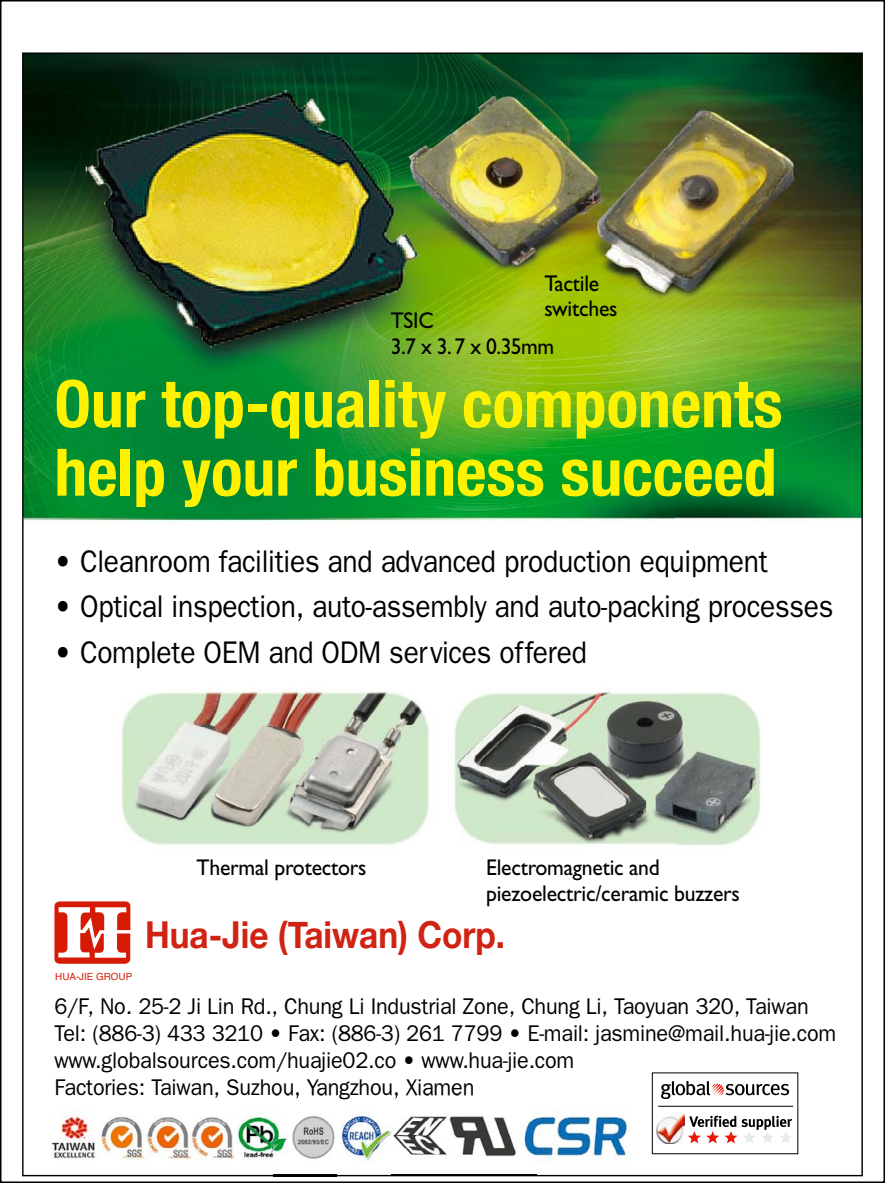
<style>
.page{position:relative;width:885px;height:1183px;background:#fff}
.page>*{position:absolute;margin:0;border:0;box-sizing:border-box;transform-origin:0 0}
.t1{font:700 condensed 65.7px/68.4px "Helvetica Neue";color:#fff200}
.t2{font:700 37.2px "Helvetica Neue";color:#d02313;scale:.9 1}
.t3{font:31.2px "Franklin Gothic";letter-spacing:-.01em;color:#000;scale:.9 1}
.t4{font:22.8px/27px "Franklin Gothic";letter-spacing:-.01em;color:#000;scale:.95 1}
.t5{font:22.8px/25.8px "Gill Sans";letter-spacing:-.01em;color:#000;scale:.95 1}
.t6{font:9.9px "Helvetica";color:#d51b06}
</style>
<div class="page">
<img style="left:22px;top:52px;width:840px;height:1123px">
<svg style="left:54px;top:901px;width:76px;height:62px"></svg>
<img style="left:40px;top:1110px;width:195px;height:50px">
<img style="left:391px;top:1094px;width:145px;height:82px">
<img style="left:391px;top:1094px;width:82px;height:5px">
<img style="left:521px;top:1109px;width:113px;height:61px">
<img style="left:273px;top:1099px;width:63px;height:77px">
<img style="left:273px;top:1174px;width:63px;height:1px">
<img style="left:273px;top:1095px;width:63px;height:4px">
<img style="left:236px;top:1110px;width:52px;height:52px">
<img style="left:340px;top:1109px;width:52px;height:52px">
<div style="left:652px;top:1072px;width:145px;height:81px;background:#fff"></div>
<svg style="left:661px;top:1081px;width:128px;height:17px"></svg>
<svg style="left:688px;top:1115px;width:104px;height:27px"></svg>
<img style="left:656px;top:1114px;width:28px;height:29px">
<hr style="left:658px;top:1105px;width:135px;height:1px;background:#000">
<p class="t5" style="left:544px;top:270px;width:79px">Tactile switches</p>
<p class="t5" style="left:390px;top:307px;width:173px">TSIC<br>3.7 x 3. 7 x 0.35mm</p>
<h1 class="t1" style="left:54px;top:365px;width:729px">Our top-quality components help your business succeed</h1>
<h3 class="t3" style="left:54px;top:543px;width:794px">• Cleanroom facilities and advanced production equipment</h3>
<h3 class="t3" style="left:54px;top:588px;width:867px">• Optical inspection, auto-assembly and auto-packing processes</h3>
<h3 class="t3" style="left:54px;top:633px;width:593px">• Complete OEM and ODM services offered</h3>
<p class="t5" style="left:196px;top:854px;width:180px">Thermal protectors</p>
<p class="t5" style="left:486px;top:854px;width:268px">Electromagnetic and piezoelectric/ceramic buzzers</p>
<p class="t6" style="left:55px;top:968px;width:79px">HUA-JIE GROUP</p>
<h2 class="t2" style="left:145px;top:905px;width:401px">Hua-Jie (Taiwan) Corp.</h2>
<p class="t4" style="left:54px;top:992px;width:824px">6/F, No. 25-2 Ji Lin Rd., Chung Li Industrial Zone, Chung Li, Taoyuan 320, Taiwan Tel: (886-3) 433 3210 • Fax: (886-3) 261 7799 • E-mail: jasmine@mail.hua-jie.com www.globalsources.com/huajie02.co • www.hua-jie.com<br>Factories: Taiwan, Suzhou, Yangzhou, Xiamen</p>
</div>
